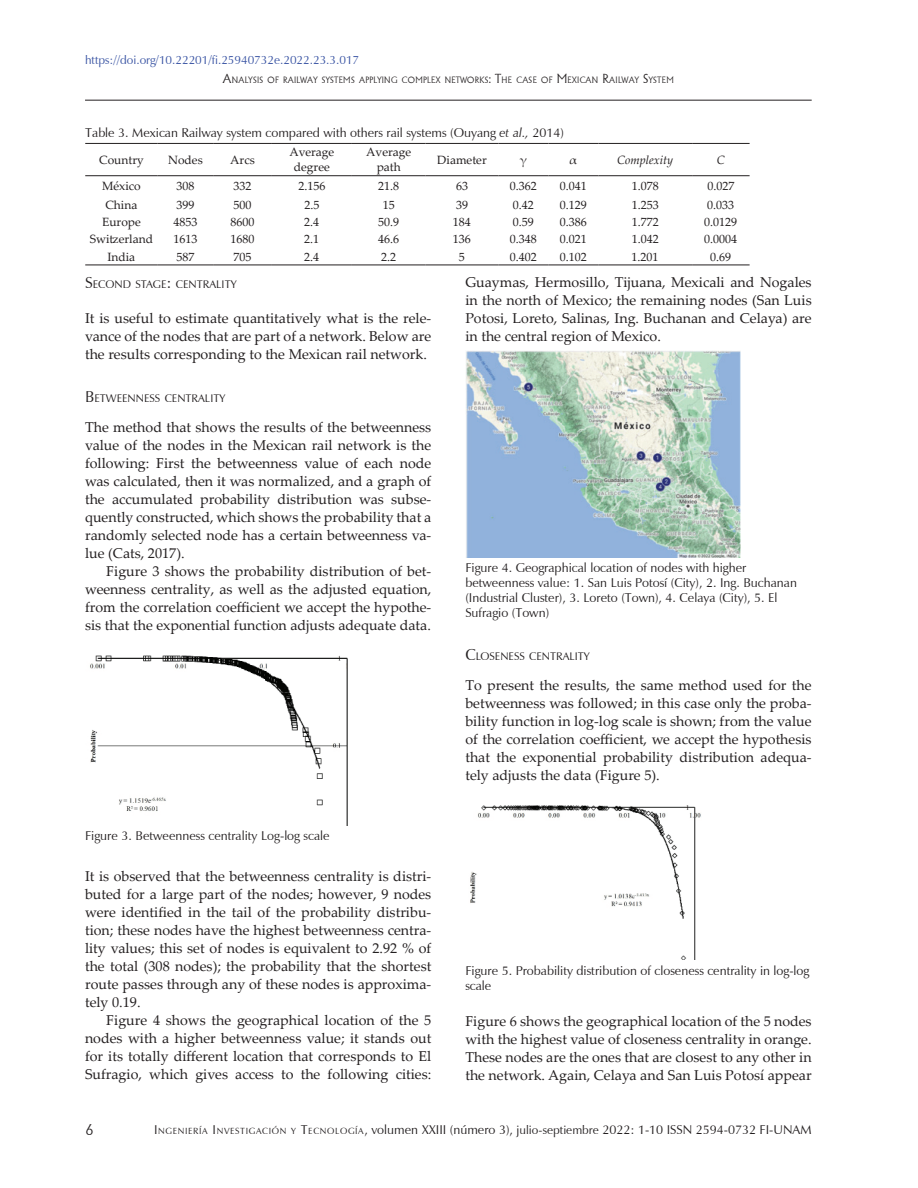
<style>
.page{position:relative;width:918px;height:1188px;background:#fff}
.page>*{position:absolute;margin:0;border:0;box-sizing:border-box;transform-origin:0 0}
.t1{font:300 15px "Adelon";color:#231f20}
.t2{font:14.25px/18px "Palatino Linotype";color:#231f20;text-align:justify}
.t3{font:12.75px/15px "Zapf Humanist 601 BT";color:#231f20}
.t4{font:12px/15px "Palatino Linotype";color:#231f20;text-align:center}
.t5{font:12px "Zapf Humanist 601 BT";color:#3853a3}
.t6{font:italic 12px "Palatino Linotype";color:#231f20}
.t7{font:10.95px "Zapf Humanist 601 BT";color:#231f20}
.t8{font:300 8.85px "Adelon";letter-spacing:.035em;color:#231f20}
.s1{font-size:12.75px}
.s2{font-style:italic}
.s3{font-size:15.75px}
.s4{font-style:inherit}
.s5{font-size:8.85px}
.s6{font-size:12px}
</style>
<div class="page">
<hr style="left:85px;top:100px;width:727px;height:1px;background:#231f20">
<img style="left:90px;top:655px;width:258px;height:171px">
<img style="left:466px;top:351px;width:275px;height:206px">
<hr style="left:85px;top:143px;width:73px;height:1px;background:#231f20">
<hr style="left:158px;top:143px;width:55px;height:1px;background:#231f20">
<hr style="left:213px;top:143px;width:59px;height:1px;background:#231f20">
<hr style="left:272px;top:143px;width:80px;height:1px;background:#231f20">
<hr style="left:352px;top:143px;width:74px;height:1px;background:#231f20">
<hr style="left:426px;top:143px;width:73px;height:1px;background:#231f20">
<hr style="left:499px;top:143px;width:49px;height:1px;background:#231f20">
<hr style="left:548px;top:143px;width:50px;height:1px;background:#231f20">
<hr style="left:598px;top:143px;width:94px;height:1px;background:#231f20">
<hr style="left:692px;top:143px;width:58px;height:1px;background:#231f20">
<hr style="left:85px;top:175px;width:73px;height:1px;background:#231f20">
<hr style="left:158px;top:175px;width:55px;height:1px;background:#231f20">
<hr style="left:213px;top:175px;width:59px;height:1px;background:#231f20">
<hr style="left:272px;top:175px;width:80px;height:1px;background:#231f20">
<hr style="left:352px;top:175px;width:74px;height:1px;background:#231f20">
<hr style="left:426px;top:175px;width:73px;height:1px;background:#231f20">
<hr style="left:499px;top:175px;width:49px;height:1px;background:#231f20">
<hr style="left:548px;top:175px;width:50px;height:1px;background:#231f20">
<hr style="left:598px;top:175px;width:94px;height:1px;background:#231f20">
<hr style="left:692px;top:175px;width:58px;height:1px;background:#231f20">
<hr style="left:85px;top:265px;width:73px;height:1px;background:#231f20">
<hr style="left:158px;top:265px;width:55px;height:1px;background:#231f20">
<hr style="left:213px;top:265px;width:59px;height:1px;background:#231f20">
<hr style="left:272px;top:265px;width:80px;height:1px;background:#231f20">
<hr style="left:352px;top:265px;width:74px;height:1px;background:#231f20">
<hr style="left:426px;top:265px;width:73px;height:1px;background:#231f20">
<hr style="left:499px;top:265px;width:49px;height:1px;background:#231f20">
<hr style="left:548px;top:265px;width:50px;height:1px;background:#231f20">
<hr style="left:598px;top:265px;width:94px;height:1px;background:#231f20">
<hr style="left:692px;top:265px;width:58px;height:1px;background:#231f20">
<img style="left:470px;top:805px;width:231px;height:154px">
<p class="t5" style="left:85px;top:53px;width:276px">https://doi.org/10.22201/fi.25940732e.2022.23.3.017</p>
<p class="t8" style="left:223px;top:75px;width:452px"><span class="s1">A</span>NALYSIS OF RAILWAY SYSTEMS APPLYING COMPLEX NETWORKS<span class="s1">: T</span>HE CASE OF <span class="s1">M</span>EXICAN <span class="s1">R</span>AILWAY <span class="s1">S</span>YSTEM</p>
<p class="t3" style="left:85px;top:125px;width:480px">Table 3. Mexican Railway system compared with others rail systems (Ouyang <span class="s2">et al.,</span> 2014)</p>
<p class="t4" style="left:99px;top:152px;width:46px">Country</p>
<p class="t4" style="left:168px;top:152px;width:36px">Nodes</p>
<p class="t4" style="left:230px;top:152px;width:26px">Arcs</p>
<p class="t4" style="left:289px;top:144px;width:47px">Average degree</p>
<p class="t4" style="left:366px;top:144px;width:47px">Average path</p>
<p class="t4" style="left:437px;top:152px;width:51px">Diameter</p>
<p class="t4" style="left:520px;top:152px;width:9px">γ</p>
<p class="t4" style="left:570px;top:152px;width:9px">α</p>
<p class="t6" style="left:617px;top:151px;width:58px">Complexity</p>
<p class="t6" style="left:717px;top:151px;width:10px">C</p>
<p class="t4" style="left:102px;top:178px;width:40px">México</p>
<p class="t4" style="left:176px;top:178px;width:20px">308</p>
<p class="t4" style="left:234px;top:178px;width:19px">332</p>
<p class="t4" style="left:298px;top:178px;width:28px">2.156</p>
<p class="t4" style="left:378px;top:178px;width:22px">21.8</p>
<p class="t4" style="left:456px;top:178px;width:13px">63</p>
<p class="t4" style="left:510px;top:178px;width:28px">0.362</p>
<p class="t4" style="left:560px;top:178px;width:28px">0.041</p>
<p class="t4" style="left:632px;top:178px;width:28px">1.078</p>
<p class="t4" style="left:707px;top:178px;width:28px">0.027</p>
<p class="t4" style="left:105px;top:197px;width:33px">China</p>
<p class="t4" style="left:176px;top:197px;width:19px">399</p>
<p class="t4" style="left:234px;top:197px;width:19px">500</p>
<p class="t4" style="left:304px;top:197px;width:16px">2.5</p>
<p class="t4" style="left:383px;top:197px;width:13px">15</p>
<p class="t4" style="left:456px;top:197px;width:13px">39</p>
<p class="t4" style="left:513px;top:197px;width:22px">0.42</p>
<p class="t4" style="left:560px;top:197px;width:28px">0.129</p>
<p class="t4" style="left:632px;top:197px;width:28px">1.253</p>
<p class="t4" style="left:707px;top:197px;width:28px">0.033</p>
<p class="t4" style="left:102px;top:214px;width:40px">Europe</p>
<p class="t4" style="left:173px;top:214px;width:25px">4853</p>
<p class="t4" style="left:230px;top:214px;width:25px">8600</p>
<p class="t4" style="left:304px;top:214px;width:16px">2.4</p>
<p class="t4" style="left:378px;top:214px;width:22px">50.9</p>
<p class="t4" style="left:453px;top:214px;width:19px">184</p>
<p class="t4" style="left:513px;top:214px;width:22px">0.59</p>
<p class="t4" style="left:560px;top:214px;width:28px">0.386</p>
<p class="t4" style="left:632px;top:214px;width:28px">1.772</p>
<p class="t4" style="left:704px;top:214px;width:34px">0.0129</p>
<p class="t4" style="left:90px;top:231px;width:65px">Switzerland</p>
<p class="t4" style="left:173px;top:231px;width:25px">1613</p>
<p class="t4" style="left:230px;top:231px;width:25px">1680</p>
<p class="t4" style="left:304px;top:231px;width:16px">2.1</p>
<p class="t4" style="left:378px;top:231px;width:22px">46.6</p>
<p class="t4" style="left:453px;top:231px;width:19px">136</p>
<p class="t4" style="left:510px;top:231px;width:28px">0.348</p>
<p class="t4" style="left:560px;top:231px;width:28px">0.021</p>
<p class="t4" style="left:632px;top:231px;width:28px">1.042</p>
<p class="t4" style="left:704px;top:231px;width:34px">0.0004</p>
<p class="t4" style="left:107px;top:249px;width:29px">India</p>
<p class="t4" style="left:176px;top:249px;width:19px">587</p>
<p class="t4" style="left:233px;top:249px;width:19px">705</p>
<p class="t4" style="left:304px;top:249px;width:16px">2.4</p>
<p class="t4" style="left:381px;top:249px;width:16px">2.2</p>
<p class="t4" style="left:459px;top:249px;width:7px">5</p>
<p class="t4" style="left:510px;top:249px;width:28px">0.402</p>
<p class="t4" style="left:560px;top:249px;width:28px">0.102</p>
<p class="t4" style="left:632px;top:249px;width:28px">1.201</p>
<p class="t4" style="left:710px;top:249px;width:22px">0.69</p>
<p class="t7" style="left:85px;top:278px;width:153px"><span class="s3">S</span>ECOND STAGE<span class="s3">:</span> CENTRALITY</p>
<p class="t2" style="left:85px;top:308px;width:348px">It is useful to estimate quantitatively what is the rele&shy;vance of the nodes that are part of a network. Below are the results corresponding to the Mexican rail network.</p>
<p class="t7" style="left:85px;top:391px;width:142px"><span class="s3">B</span> ETWEENNESS CENTRALITY</p>
<p class="t2" style="left:85px;top:418px;width:348px">The method that shows the results of the betweenness value of the nodes in the Mexican rail network is the following: First the betweenness value of each node was calculated, then it was normalized, and a graph of the accumulated probability distribution was subse&shy;quently constructed, which shows the probability that a randomly selected node has a certain betweenness va&shy;lue (Cats, 2017).</p>
<p class="t2" style="left:85px;top:562px;width:348px;text-indent:21px">Figure 3 shows the probability distribution of bet&shy;weenness centrality, as well as the adjusted equation, from the correlation coefficient we accept the hypothe&shy;sis that the exponential function adjusts adequate data.</p>
<p class="t3" style="left:85px;top:828px;width:246px">Figure 3. Betweenness centrality Log-log scale</p>
<p class="t2" style="left:85px;top:867px;width:348px">It is observed that the betweenness centrality is distri&shy;buted for a large part of the nodes; however, 9 nodes were identified in the tail of the probability distribu&shy;tion; these nodes have the highest betweenness centra&shy;lity values; this set of nodes is equivalent to 2.92 % of the total (308 nodes); the probability that the shortest route passes through any of these nodes is approxima&shy;tely 0.19.</p>
<p class="t2" style="left:85px;top:1011px;width:348px;text-indent:21px">Figure 4 shows the geographical location of the 5 nodes with a higher betweenness value; it stands out for its totally different location that corresponds to El Sufragio, which gives access to the following cities:</p>
<p class="t2" style="left:465px;top:272px;width:348px">Guaymas, Hermosillo, Tijuana, Mexicali and Nogales in the north of Mexico; the remaining nodes (San Luis Potosi, Loreto, Salinas, Ing. Buchanan and Celaya) are in the central region of Mexico.</p>
<p class="t3" style="left:465px;top:560px;width:333px">Figure 4. Geographical location of nodes with higher betweenness value: 1. San Luis Potosí (City), 2. Ing. Buchanan (Industrial Cluster), 3. Loreto (Town), 4. Celaya (City), 5. El Sufragio (Town)</p>
<p class="t7" style="left:465px;top:649px;width:126px"><span class="s3">C</span>LOSENESS CENTRALITY</p>
<p class="t2" style="left:465px;top:676px;width:348px">To present the results, the same method used for the betweenness was followed; in this case only the proba&shy;bility function in log-log scale is shown; from the value of the correlation coefficient, we accept the hypothesis that the exponential probability distribution adequa&shy;tely adjusts the data (Figure 5).</p>
<p class="t3" style="left:465px;top:963px;width:346px">Figure 5. Probability distribution of closeness centrality in log-log scale</p>
<p class="t2" style="left:465px;top:1012px;width:348px">Figure 6 shows the geographical location of the 5 nodes with the highest value of closeness centrality in orange.<br>These nodes are the ones that are closest to any other in the network. Again, Celaya and San Luis Potosí appear</p>
<p class="t1" style="left:85px;top:1121px;width:10px">6</p>
<p class="t3" style="left:154px;top:1122px;width:659px"><span class="s4">I</span><span class="s5">NGENI ERÍA</span> <span class="s4">I</span><span class="s5">NVESTI GACI ÓN Y</span> <span class="s4">T</span><span class="s5">ECNOLOGÍA</span>, volumen XXIII (número 3), <span class="s6">julio-septiembre</span> 2022: 1-10 ISSN 2594-0732 FI-UNAM</p>
</div>
